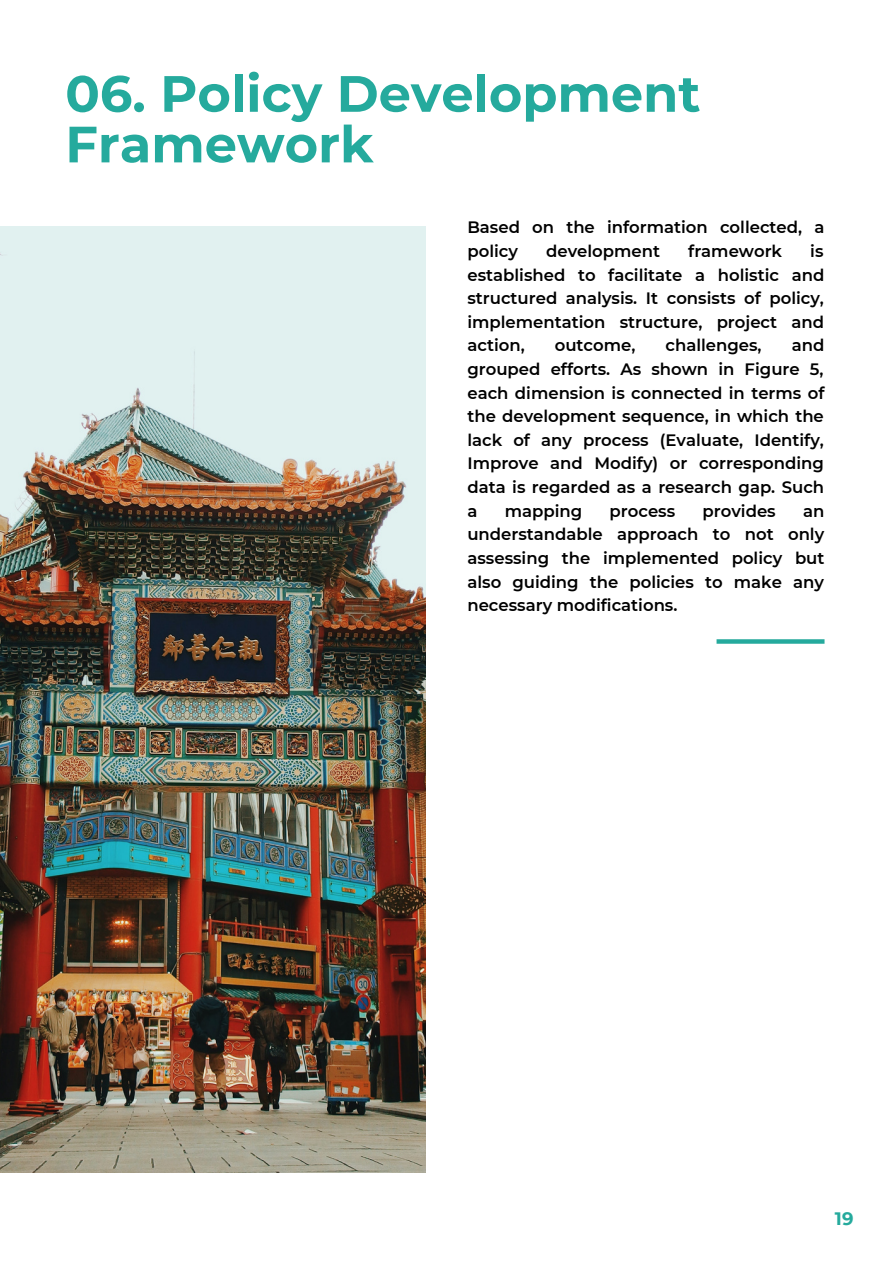
<style>
.page{position:relative;width:893px;height:1264px;background:#fff}
.page>*{position:absolute;margin:0;border:0;box-sizing:border-box;transform-origin:0 0}
.t1{font:700 51px/50.6px "Montserrat";color:#25aa9d}
.t2{font:700 18px "Montserrat";color:#25aa9d}
.t3{font:600 16.5px/23.5px "Montserrat";color:#000;text-align:justify}
</style>
<div class="page">
<svg style="left:716px;top:639px;width:108px;height:4px"></svg>
<img style="left:0;top:227px;width:425px;height:945px">
<p class="t1" style="left:65px;top:68px;width:636px">06. Policy Development<br>Framework</p>
<p class="t3" style="left:467px;top:215px;width:358px">Based on the information collected, a policy</p>
<p class="t3" style="left:467px;top:239px;width:358px;text-indent:343px">is established to facilitate a holistic and structured analysis. It consists of policy, implementation structure, project and action,</p>
<p class="t3" style="left:546px;top:239px;width:115px">development</p>
<p class="t3" style="left:688px;top:239px;width:95px">framework</p>
<p class="t3" style="left:467px;top:334px;width:358px;text-indent:324px">and grouped efforts. As shown in Figure 5, each dimension is connected in terms of the development sequence, in which the lack of any process (Evaluate, Identify, Improve and Modify) or corresponding data is regarded as a research gap. Such a</p>
<p class="t3" style="left:554px;top:334px;width:82px">outcome,</p>
<p class="t3" style="left:665px;top:334px;width:98px">challenges,</p>
<p class="t3" style="left:504px;top:499px;width:79px">mapping</p>
<p class="t3" style="left:609px;top:499px;width:67px">process</p>
<p class="t3" style="left:702px;top:499px;width:75px">provides</p>
<p class="t3" style="left:467px;top:499px;width:358px;text-indent:335px">an understandable approach to not only assessing the implemented policy but also guiding the policies to make any necessary modifications.</p>
<p class="t2" style="left:834px;top:1207px;width:20px">19</p>
</div>
